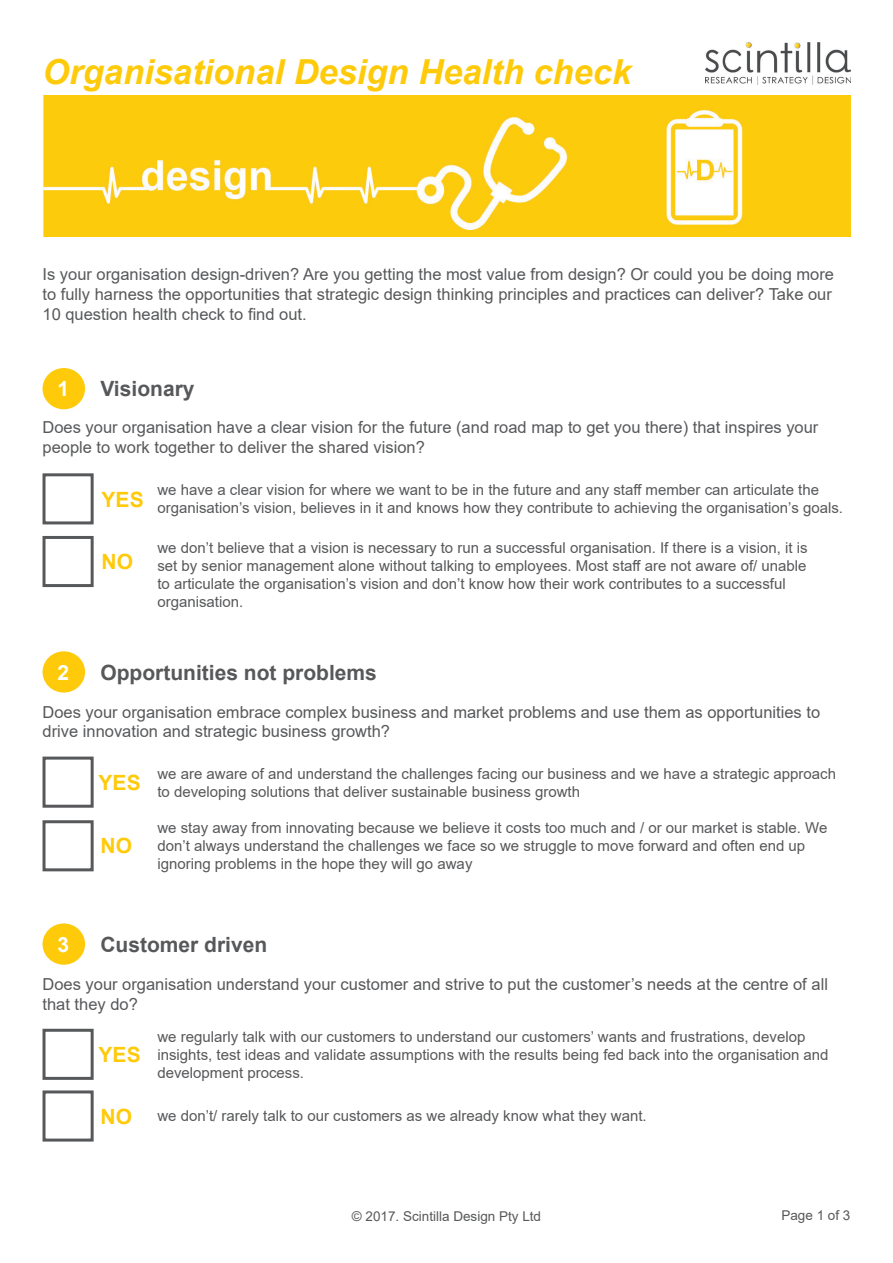
<style>
.page{position:relative;width:893px;height:1263px;background:#fff}
.page>*{position:absolute;margin:0;border:0;box-sizing:border-box;transform-origin:0 0}
.t1{font:italic 700 34.5px "Arial";color:#feca0a}
.t2{font:700 21px "Arial";color:#57585a}
.t3{font:700 21px "Arial";color:#feca0a}
.t4{font:700 21px "Arial";color:#fff}
.t5{font:16.5px/19.8px "Arial";color:#57585a}
.t6{font:15px/18px "Arial";color:#57585a}
.t7{font:13.5px "Arial";color:#57585a}
</style>
<div class="page">
<div style="left:43px;top:473px;width:51px;height:51px;border:3px solid #57585a"></div>
<div style="left:43px;top:757px;width:51px;height:51px;border:3px solid #57585a"></div>
<div style="left:43px;top:1029px;width:51px;height:51px;border:3px solid #57585a"></div>
<div style="left:43px;top:536px;width:51px;height:51px;border:3px solid #57585a"></div>
<div style="left:43px;top:820px;width:51px;height:51px;border:3px solid #57585a"></div>
<div style="left:43px;top:1090px;width:51px;height:51px;border:3px solid #57585a"></div>
<div style="left:43px;top:368px;width:42px;height:41px;background:#feca0a;border-radius:50%"></div>
<div style="left:43px;top:651px;width:42px;height:41px;background:#feca0a;border-radius:50%"></div>
<div style="left:43px;top:923px;width:42px;height:42px;background:#feca0a;border-radius:50%"></div>
<img style="left:706px;top:43px;width:144px;height:41px">
<img style="left:43px;top:95px;width:807px;height:142px">
<p class="t1" style="left:43px;top:48px;width:590px">Organisational Design Health check</p>
<p class="t5" style="left:43px;top:264px;width:793px">Is your organisation design-driven? Are you getting the most value from design? Or could you be doing more to fully harness the opportunities that strategic design thinking principles and practices can deliver? Take our<br>10 question health check to find out.</p>
<p class="t4" style="left:58px;top:374px;width:13px">1</p>
<p class="t2" style="left:100px;top:374px;width:96px">Visionary</p>
<p class="t5" style="left:43px;top:417px;width:777px">Does your organisation have a clear vision for the future (and road map to get you there) that inspires your people to work together to deliver the shared vision?</p>
<p class="t4" style="left:58px;top:657px;width:13px">2</p>
<p class="t3" style="left:102px;top:484px;width:44px">YES</p>
<p class="t3" style="left:102px;top:547px;width:33px">NO</p>
<p class="t6" style="left:157px;top:481px;width:687px">we have a clear vision for where we want to be in the future and any staff member can articulate the organisation’s vision, believes in it and knows how they contribute to achieving the organisation’s goals.</p>
<p class="t6" style="left:157px;top:539px;width:652px">we don’t believe that a vision is necessary to run a successful organisation. If there is a vision, it is set by senior management alone without talking to employees. Most staff are not aware of/ unable to articulate the organisation’s vision and don’t know how their work contributes to a successful organisation.</p>
<p class="t2" style="left:100px;top:657px;width:278px">Opportunities not problems</p>
<p class="t5" style="left:43px;top:702px;width:779px">Does your organisation embrace complex business and market problems and use them as opportunities to drive innovation and strategic business growth?</p>
<p class="t4" style="left:58px;top:929px;width:13px">3</p>
<p class="t3" style="left:99px;top:768px;width:44px">YES</p>
<p class="t3" style="left:101px;top:831px;width:33px">NO</p>
<p class="t6" style="left:157px;top:764px;width:680px">we are aware of and understand the challenges facing our business and we have a strategic approach to developing solutions that deliver sustainable business growth</p>
<p class="t6" style="left:157px;top:819px;width:672px">we stay away from innovating because we believe it costs too much and / or our market is stable. We don’t always understand the challenges we face so we struggle to move forward and often end up ignoring problems in the hope they will go away</p>
<p class="t2" style="left:100px;top:929px;width:168px">Customer driven</p>
<p class="t5" style="left:43px;top:974px;width:787px">Does your organisation understand your customer and strive to put the customer’s needs at the centre of all that they do?</p>
<p class="t3" style="left:99px;top:1040px;width:44px">YES</p>
<p class="t3" style="left:101px;top:1101px;width:33px">NO</p>
<p class="t6" style="left:157px;top:1027px;width:673px">we regularly talk with our customers to understand our customers’ wants and frustrations, develop insights, test ideas and validate assumptions with the results being fed back into the organisation and development process.</p>
<p class="t6" style="left:157px;top:1107px;width:491px">we don’t/ rarely talk to our customers as we already know what they want.</p>
<p class="t7" style="left:352px;top:1207px;width:191px">© 2017. Scintilla Design Pty Ltd</p>
<p class="t7" style="left:781px;top:1206px;width:71px">Page 1 of 3</p>
</div>
